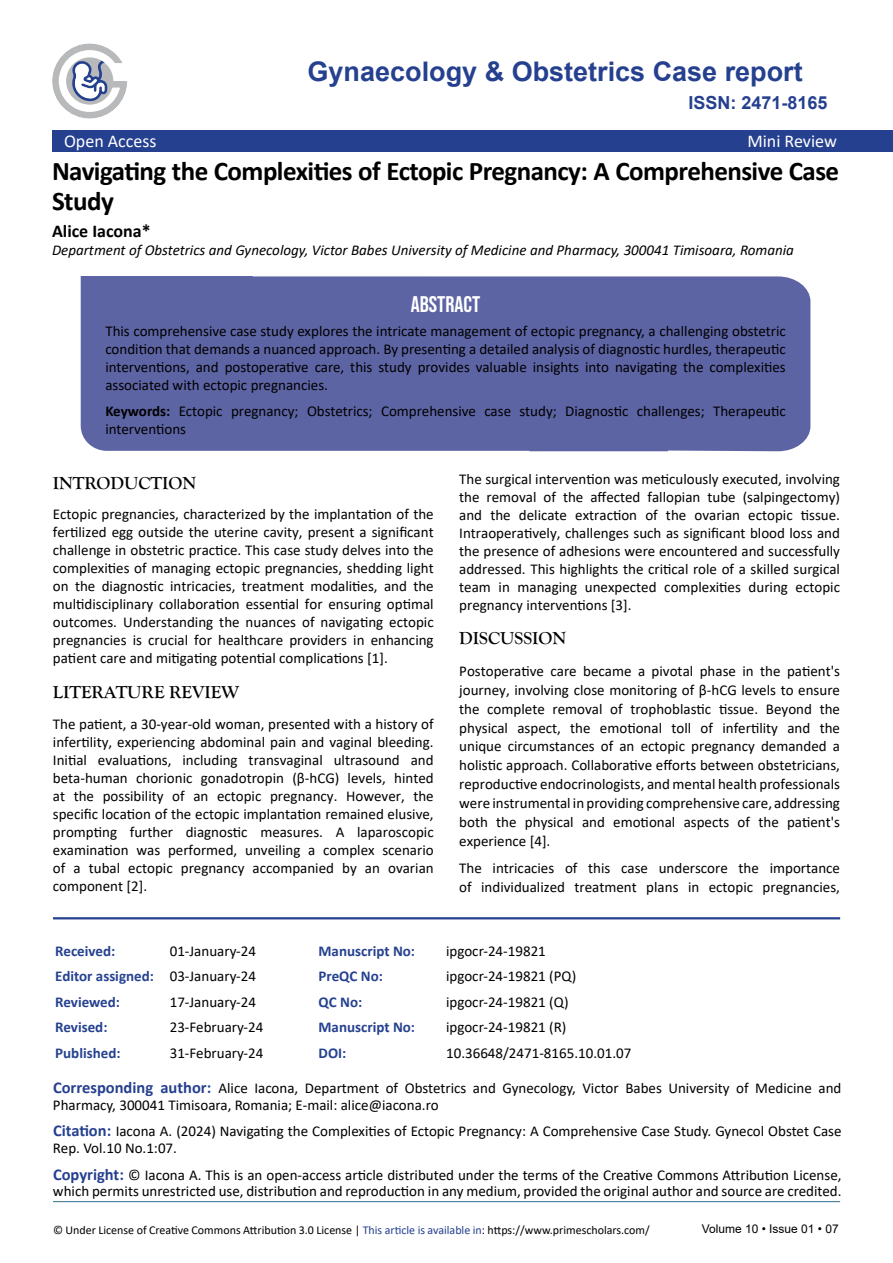
<style>
.page{position:relative;width:893px;height:1263px;background:#fff}
.page>*{position:absolute;margin:0;border:0;box-sizing:border-box;transform-origin:0 0}
.t1{font:700 27px/30px "Calibri";letter-spacing:-.02em;color:#000}
.t2{font:700 27px "Arial";color:#25408f}
.t3{font:22.5px "Bebas Neue";color:#fff}
.t4{font:700 18px "Goudy Old Style T";color:#000}
.t5{font:18px "Calibri";color:#fff}
.t6{font:700 18px "Arial";color:#25408f}
.t7{font:700 18px "Calibri";color:#000}
.t8{font:15px/18px "Calibri";color:#000}
.t9{font:700 15px "Calibri";color:#254190}
.t10{font:italic 15px "Calibri";color:#000}
.t11{font:12px "Calibri";color:#000101}
.t12{font:12px "Arial";color:#000101}
.s1{font-weight:700}
.s2{font-weight:400;color:#000}
.s3{font-weight:700;font-size:16.5px;color:#25408f}
.s4{color:#24408e}
</style>
<div class="page">
<div style="left:52px;top:130px;width:841px;height:21px;background:#25408f"></div>
<svg style="left:52px;top:43px;width:75px;height:76px"></svg>
<hr style="left:53px;top:1201px;width:787px;height:1px;background:#2c6b8f">
<hr style="left:53px;top:917px;width:787px;height:2px;background:#25408f">
<div style="left:81px;top:276px;width:729px;height:175px;background:#5d64a4"></div>
<h1 class="t2" style="left:308px;top:53px;width:497px">Gynaecology &amp; Obstetrics Case report</h1>
<p class="t6" style="left:688px;top:90px;width:141px">ISSN: 2471-8165</p>
<p class="t5" style="left:64px;top:129px;width:94px">Open Access</p>
<p class="t5" style="left:747px;top:129px;width:91px">Mini Review</p>
<h1 class="t1" style="left:52px;top:155px;width:789px">Navigating the Complexities of Ectopic Pregnancy: A Comprehensive Case<br>Study</h1>
<p class="t7" style="left:52px;top:218px;width:100px">Alice Iacona*</p>
<p class="t10" style="left:52px;top:239px;width:743px">Department of Obstetrics and Gynecology, Victor Babes University of Medicine and Pharmacy, 300041 Timisoara, Romania</p>
<h2 class="t3" style="left:411px;top:291px;width:71px">ABSTRACT</h2>
<p class="t8" style="left:105px;top:322px;width:682px;text-align:justify">This comprehensive case study explores the intricate management of ectopic pregnancy, a challenging obstetric condition that demands a nuanced approach. By presenting a detailed analysis of diagnostic hurdles, therapeutic interventions, and postoperative care, this study provides valuable insights into navigating the complexities associated with ectopic pregnancies.</p>
<p class="t8" style="left:105px;top:402px;width:682px"><span class="s1">Keywords:</span> Ectopic pregnancy; Obstetrics; Comprehensive case study; Diagnostic challenges; Therapeutic interventions</p>
<p class="t4" style="left:53px;top:473px;width:145px">INTRODUCTION</p>
<p class="t8" style="left:53px;top:505px;width:382px;text-align:justify">Ectopic pregnancies, characterized by the implantation of the fertilized egg outside the uterine cavity, present a significant challenge in obstetric practice. This case study delves into the complexities of managing ectopic pregnancies, shedding light on the diagnostic intricacies, treatment modalities, and the multidisciplinary collaboration essential for ensuring optimal outcomes. Understanding the nuances of navigating ectopic pregnancies is crucial for healthcare providers in enhancing patient care and mitigating potential complications [1].</p>
<p class="t4" style="left:53px;top:682px;width:188px">LITERATURE REVIEW</p>
<p class="t8" style="left:53px;top:714px;width:382px;text-align:justify">The patient, a 30-year-old woman, presented with a history of infertility, experiencing abdominal pain and vaginal bleeding.<br>Initial evaluations, including transvaginal ultrasound and beta-human chorionic gonadotropin (β-hCG) levels, hinted at the possibility of an ectopic pregnancy. However, the specific location of the ectopic implantation remained elusive, prompting further diagnostic measures. A laparoscopic examination was performed, unveiling a complex scenario of a tubal ectopic pregnancy accompanied by an ovarian component [2].</p>
<p class="t8" style="left:459px;top:469px;width:382px;text-align:justify">The surgical intervention was meticulously executed, involving the removal of the affected fallopian tube (salpingectomy) and the delicate extraction of the ovarian ectopic tissue.<br>Intraoperatively, challenges such as significant blood loss and the presence of adhesions were encountered and successfully addressed. This highlights the critical role of a skilled surgical team in managing unexpected complexities during ectopic pregnancy interventions [3].</p>
<p class="t4" style="left:459px;top:628px;width:108px">DISCUSSION</p>
<p class="t8" style="left:459px;top:661px;width:382px;line-height:18.9px;text-align:justify">Postoperative care became a pivotal phase in the patient's journey, involving close monitoring of β-hCG levels to ensure the complete removal of trophoblastic tissue. Beyond the physical aspect, the emotional toll of infertility and the unique circumstances of an ectopic pregnancy demanded a holistic approach. Collaborative efforts between obstetricians, reproductive endocrinologists, and mental health professionals were instrumental in providing comprehensive care, addressing both the physical and emotional aspects of the patient's experience [4].</p>
<p class="t8" style="left:459px;top:858px;width:382px;line-height:18.9px">The intricacies of this case underscore the importance of individualized treatment plans in ectopic pregnancies,</p>
<p class="t9" style="left:55px;top:940px;width:61px">Received:</p>
<p class="t8" style="left:170px;top:941px;width:88px">01-January-24</p>
<p class="t9" style="left:319px;top:940px;width:98px">Manuscript No:</p>
<p class="t8" style="left:446px;top:941px;width:101px">ipgocr-24-19821</p>
<p class="t9" style="left:55px;top:965px;width:202px">Editor assigned: <span class="s2">03-January-24</span></p>
<p class="t9" style="left:319px;top:965px;width:66px">PreQC No:</p>
<p class="t8" style="left:446px;top:967px;width:132px">ipgocr-24-19821 (PQ)</p>
<p class="t9" style="left:55px;top:991px;width:66px">Reviewed:</p>
<p class="t8" style="left:170px;top:992px;width:88px">17-January-24</p>
<p class="t9" style="left:319px;top:991px;width:45px">QC No:</p>
<p class="t8" style="left:446px;top:992px;width:124px">ipgocr-24-19821 (Q)</p>
<p class="t9" style="left:55px;top:1016px;width:54px">Revised:</p>
<p class="t8" style="left:170px;top:1018px;width:95px">23-February-24</p>
<p class="t9" style="left:319px;top:1016px;width:98px">Manuscript No:</p>
<p class="t8" style="left:446px;top:1018px;width:122px">ipgocr-24-19821 (R)</p>
<p class="t9" style="left:55px;top:1042px;width:67px">Published:</p>
<p class="t8" style="left:170px;top:1043px;width:95px">31-February-24</p>
<p class="t9" style="left:319px;top:1042px;width:29px">DOI:</p>
<p class="t8" style="left:446px;top:1043px;width:187px">10.36648/2471-8165.10.01.07</p>
<p class="t8" style="left:53px;top:1079px;width:790px;line-height:16.5px"><span class="s3">Corresponding author:</span> Alice Iacona, Department of Obstetrics and Gynecology, Victor Babes University of Medicine and<br>Pharmacy, 300041 Timisoara, Romania; E-mail: alice@iacona.ro</p>
<p class="t8" style="left:53px;top:1123px;width:790px;line-height:16.5px"><span class="s3">Citation:</span> Iacona A. (2024) Navigating the Complexities of Ectopic Pregnancy: A Comprehensive Case Study. Gynecol Obstet Case<br>Rep. Vol.10 No.1:07.</p>
<p class="t8" style="left:53px;top:1166px;width:790px;line-height:16.5px"><span class="s3">Copyright:</span> © Iacona A. This is an open-access article distributed under the terms of the Creative Commons Attribution License, which permits unrestricted use, distribution and reproduction in any medium, provided the original author and source are credited.</p>
<p class="t11" style="left:53px;top:1221px;width:598px">© Under License of Creative Commons Attribution 3.0 License | <span class="s4">This article is available in</span>: https://www.primescholars.com/</p>
<p class="t12" style="left:702px;top:1221px;width:139px">Volume 10 • Issue 01 • 07</p>
</div>
